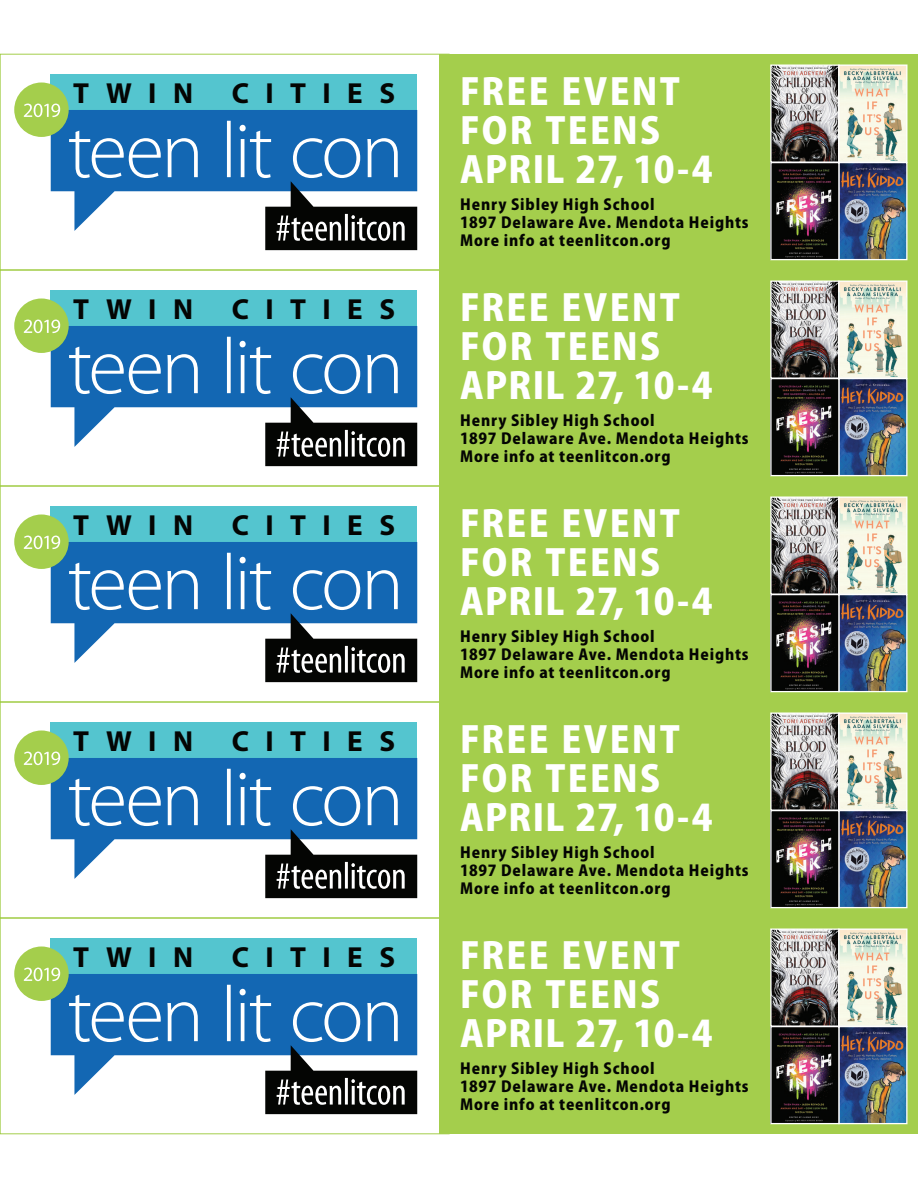
<style>
.page{position:relative;width:918px;height:1188px;background:#fff}
.page>*{position:absolute;margin:0;border:0;box-sizing:border-box;transform-origin:0 0}
._12_light{font:800 36px "Koz Go Pro";letter-spacing:.06em;color:#fff}
._12_light-2{font:800 36px "Koz Go Pro";letter-spacing:.03em;color:#fff}
.t1{font:700 29.1px "Myriad Pro";letter-spacing:.565em;color:#040503}
._12_light-3{font:800 15px/18px "Koz Go Pro";letter-spacing:.055em;color:#040503}
</style>
<div class="page">
<div style="left:0;top:54px;width:449px;height:216px;border:1px solid #a4ce4c"></div>
<div style="left:0;top:486px;width:449px;height:216px;border:1px solid #a4ce4c"></div>
<div style="left:0;top:270px;width:449px;height:216px;border:1px solid #a4ce4c"></div>
<div style="left:0;top:702px;width:449px;height:216px;border:1px solid #a4ce4c"></div>
<div style="left:0;top:918px;width:449px;height:216px;border:1px solid #a4ce4c"></div>
<div style="left:439px;top:54px;width:479px;height:216px;background:#a4ce4c"></div>
<div style="left:439px;top:486px;width:479px;height:216px;background:#a4ce4c"></div>
<div style="left:439px;top:270px;width:479px;height:216px;background:#a4ce4c"></div>
<div style="left:439px;top:702px;width:479px;height:216px;background:#a4ce4c"></div>
<div style="left:439px;top:918px;width:479px;height:216px;background:#a4ce4c"></div>
<div style="left:51px;top:74px;width:366px;height:37px;background:#54c5cf"></div>
<div style="left:51px;top:110px;width:366px;height:82px;background:#1367b3"></div>
<div style="left:14px;top:83px;width:55px;height:54px;background:#a4ce4c;border-radius:50%"></div>
<svg style="left:69px;top:121px;width:348px;height:129px"></svg>
<svg style="left:24px;top:104px;width:36px;height:13px"></svg>
<div style="left:51px;top:506px;width:366px;height:37px;background:#54c5cf"></div>
<div style="left:51px;top:542px;width:366px;height:82px;background:#1367b3"></div>
<div style="left:14px;top:515px;width:55px;height:54px;background:#a4ce4c;border-radius:50%"></div>
<svg style="left:69px;top:553px;width:348px;height:129px"></svg>
<svg style="left:24px;top:536px;width:36px;height:13px"></svg>
<div style="left:51px;top:290px;width:366px;height:37px;background:#54c5cf"></div>
<div style="left:51px;top:326px;width:366px;height:82px;background:#1367b3"></div>
<div style="left:14px;top:299px;width:55px;height:54px;background:#a4ce4c;border-radius:50%"></div>
<svg style="left:69px;top:337px;width:348px;height:129px"></svg>
<svg style="left:24px;top:320px;width:36px;height:13px"></svg>
<div style="left:51px;top:722px;width:366px;height:37px;background:#54c5cf"></div>
<div style="left:51px;top:758px;width:366px;height:82px;background:#1367b3"></div>
<div style="left:14px;top:731px;width:55px;height:54px;background:#a4ce4c;border-radius:50%"></div>
<svg style="left:69px;top:769px;width:348px;height:129px"></svg>
<svg style="left:24px;top:752px;width:36px;height:13px"></svg>
<div style="left:51px;top:938px;width:366px;height:37px;background:#54c5cf"></div>
<div style="left:51px;top:974px;width:366px;height:82px;background:#1367b3"></div>
<div style="left:14px;top:947px;width:55px;height:54px;background:#a4ce4c;border-radius:50%"></div>
<svg style="left:69px;top:985px;width:348px;height:129px"></svg>
<svg style="left:24px;top:968px;width:36px;height:13px"></svg>
<img style="left:772px;top:67px;width:66px;height:94px">
<div style="left:770px;top:65px;width:70px;height:98px;border:1px solid #fff"></div>
<img style="left:772px;top:499px;width:66px;height:94px">
<div style="left:770px;top:497px;width:70px;height:98px;border:1px solid #fff"></div>
<img style="left:772px;top:283px;width:66px;height:94px">
<div style="left:770px;top:281px;width:70px;height:98px;border:1px solid #fff"></div>
<img style="left:772px;top:715px;width:66px;height:94px">
<div style="left:770px;top:713px;width:70px;height:98px;border:1px solid #fff"></div>
<img style="left:772px;top:931px;width:66px;height:94px">
<div style="left:770px;top:929px;width:70px;height:98px;border:1px solid #fff"></div>
<img style="left:840px;top:67px;width:66px;height:94px">
<div style="left:838px;top:65px;width:70px;height:98px;border:1px solid #fff"></div>
<img style="left:840px;top:499px;width:66px;height:94px">
<div style="left:838px;top:497px;width:70px;height:98px;border:1px solid #fff"></div>
<img style="left:840px;top:283px;width:66px;height:94px">
<div style="left:838px;top:281px;width:70px;height:98px;border:1px solid #fff"></div>
<img style="left:840px;top:715px;width:66px;height:94px">
<div style="left:838px;top:713px;width:70px;height:98px;border:1px solid #fff"></div>
<img style="left:840px;top:931px;width:66px;height:94px">
<div style="left:838px;top:929px;width:70px;height:98px;border:1px solid #fff"></div>
<img style="left:840px;top:164px;width:66px;height:94px">
<div style="left:838px;top:162px;width:70px;height:98px;border:1px solid #fff"></div>
<img style="left:840px;top:596px;width:66px;height:94px">
<div style="left:838px;top:594px;width:70px;height:98px;border:1px solid #fff"></div>
<img style="left:840px;top:380px;width:66px;height:94px">
<div style="left:838px;top:378px;width:70px;height:98px;border:1px solid #fff"></div>
<img style="left:840px;top:812px;width:66px;height:94px">
<div style="left:838px;top:810px;width:70px;height:98px;border:1px solid #fff"></div>
<img style="left:840px;top:1028px;width:66px;height:94px">
<div style="left:838px;top:1026px;width:70px;height:98px;border:1px solid #fff"></div>
<img style="left:772px;top:164px;width:66px;height:94px">
<div style="left:770px;top:162px;width:70px;height:98px;border:1px solid #fff"></div>
<img style="left:772px;top:596px;width:66px;height:94px">
<div style="left:770px;top:594px;width:70px;height:98px;border:1px solid #fff"></div>
<img style="left:772px;top:380px;width:66px;height:94px">
<div style="left:770px;top:378px;width:70px;height:98px;border:1px solid #fff"></div>
<img style="left:772px;top:812px;width:66px;height:94px">
<div style="left:770px;top:810px;width:70px;height:98px;border:1px solid #fff"></div>
<img style="left:772px;top:1028px;width:66px;height:94px">
<div style="left:770px;top:1026px;width:70px;height:98px;border:1px solid #fff"></div>
<p class="t1" style="left:73px;top:74px;width:121px">TWIN</p>
<p class="t1" style="left:232px;top:74px;width:165px">CITIES</p>
<p class="t1" style="left:73px;top:290px;width:121px">TWIN</p>
<p class="t1" style="left:232px;top:290px;width:165px">CITIES</p>
<p class="t1" style="left:73px;top:506px;width:121px">TWIN</p>
<p class="t1" style="left:232px;top:506px;width:165px">CITIES</p>
<p class="t1" style="left:73px;top:722px;width:121px">TWIN</p>
<p class="t1" style="left:232px;top:722px;width:165px">CITIES</p>
<p class="t1" style="left:73px;top:938px;width:121px">TWIN</p>
<p class="t1" style="left:232px;top:938px;width:165px">CITIES</p>
<p class="_12_light" style="left:460px;top:68px;width:221px">FREE EVENT</p>
<p class="_12_light" style="left:460px;top:107px;width:201px">FOR TEENS</p>
<p class="_12_light-2" style="left:460px;top:146px;width:254px">APRIL 27, 10-4</p>
<p class="_12_light-3" style="left:460px;top:197px;width:196px">Henry Sibley High School</p>
<p class="_12_light-3" style="left:460px;top:215px;width:290px">1897 Delaware Ave. Mendota Heights<br>More info at teenlitcon.org</p>
<p class="_12_light" style="left:460px;top:284px;width:221px">FREE EVENT</p>
<p class="_12_light" style="left:460px;top:323px;width:201px">FOR TEENS</p>
<p class="_12_light-2" style="left:460px;top:362px;width:254px">APRIL 27, 10-4</p>
<p class="_12_light-3" style="left:460px;top:413px;width:196px">Henry Sibley High School</p>
<p class="_12_light-3" style="left:460px;top:431px;width:290px">1897 Delaware Ave. Mendota Heights<br>More info at teenlitcon.org</p>
<p class="_12_light" style="left:460px;top:500px;width:221px">FREE EVENT</p>
<p class="_12_light" style="left:460px;top:539px;width:201px">FOR TEENS</p>
<p class="_12_light-2" style="left:460px;top:578px;width:254px">APRIL 27, 10-4</p>
<p class="_12_light-3" style="left:460px;top:629px;width:196px">Henry Sibley High School</p>
<p class="_12_light-3" style="left:460px;top:647px;width:290px">1897 Delaware Ave. Mendota Heights<br>More info at teenlitcon.org</p>
<p class="_12_light" style="left:460px;top:716px;width:221px">FREE EVENT</p>
<p class="_12_light" style="left:460px;top:755px;width:201px">FOR TEENS</p>
<p class="_12_light-2" style="left:460px;top:794px;width:254px">APRIL 27, 10-4</p>
<p class="_12_light-3" style="left:460px;top:845px;width:196px">Henry Sibley High School</p>
<p class="_12_light-3" style="left:460px;top:863px;width:290px">1897 Delaware Ave. Mendota Heights<br>More info at teenlitcon.org</p>
<p class="_12_light" style="left:460px;top:932px;width:221px">FREE EVENT</p>
<p class="_12_light" style="left:460px;top:971px;width:201px">FOR TEENS</p>
<p class="_12_light-2" style="left:460px;top:1010px;width:254px">APRIL 27, 10-4</p>
<p class="_12_light-3" style="left:460px;top:1061px;width:196px">Henry Sibley High School</p>
<p class="_12_light-3" style="left:460px;top:1079px;width:290px">1897 Delaware Ave. Mendota Heights<br>More info at teenlitcon.org</p>
</div>
